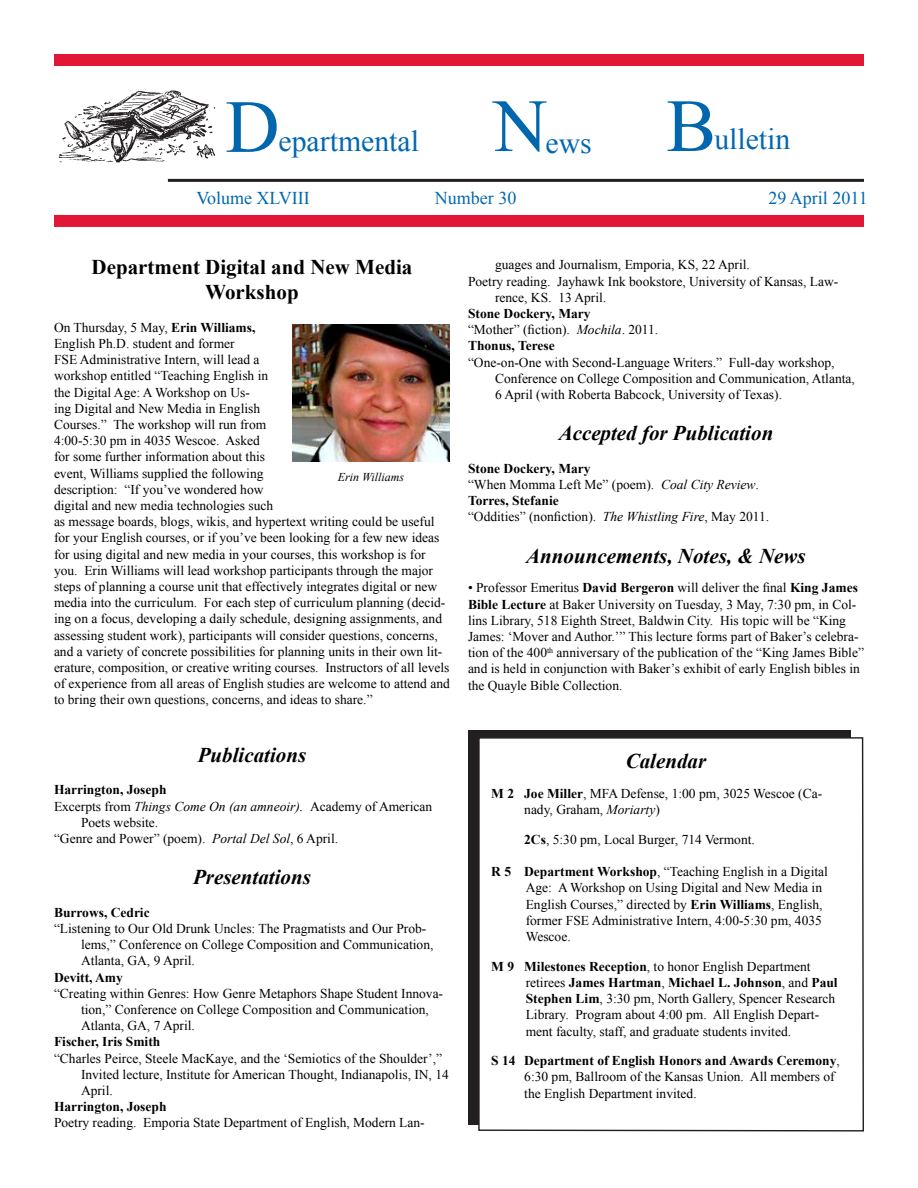
<style>
.page{position:relative;width:918px;height:1188px;background:#fff}
.page>*{position:absolute;margin:0;border:0;box-sizing:border-box;transform-origin:0 0}
.t1{font:75px "Times New Roman";color:#0067af}
.t2{font:29.7px "Times New Roman";color:#0067af}
.t3{font:italic 700 21px "Times New Roman";color:#000}
.t4{font:700 21px "Times New Roman";color:#000}
.t5{font:18px "Times New Roman";color:#0067af}
.t6{font:13.5px/16.2px "Times New Roman";color:#000}
.t7{font:700 13.5px "Times New Roman";color:#000}
.t8{font:italic 12px "Times New Roman";color:#000}
.s1{font-weight:700}
.s2{font-style:italic}
</style>
<div class="page">
<div style="left:468px;top:730px;width:382px;height:394px;background:#231f20"></div>
<div style="left:478px;top:736px;width:386px;height:396px;background:#fff"></div>
<div style="left:54px;top:54px;width:810px;height:12px;background:#e21736"></div>
<hr style="left:168px;top:179px;width:696px;height:3px;background:#231f20">
<div style="left:54px;top:215px;width:810px;height:12px;background:#e21736"></div>
<img style="left:59px;top:89px;width:156px;height:73px">
<img style="left:292px;top:325px;width:158px;height:137px">
<p class="t1" style="left:225px;top:76px;width:56px">D</p>
<p class="t1" style="left:493px;top:75px;width:56px">N</p>
<p class="t1" style="left:666px;top:75px;width:52px">B</p>
<p class="t2" style="left:279px;top:121px;width:142px">epartmental</p>
<p class="t2" style="left:546px;top:123px;width:48px">ews</p>
<p class="t2" style="left:714px;top:119px;width:77px">ulletin</p>
<p class="t5" style="left:196px;top:185px;width:115px">Volume XLVIII</p>
<p class="t5" style="left:435px;top:185px;width:83px">Number 30</p>
<p class="t5" style="left:768px;top:185px;width:101px">29 April 2011</p>
<p class="t4" style="left:92px;top:253px;width:322px">Department Digital and New Media</p>
<p class="t4" style="left:205px;top:278px;width:95px">Workshop</p>
<p class="t6" style="left:54px;top:319px;width:397px">On Thursday, 5 May, <span class="s1">Erin Williams,<br></span>English Ph.D. student and former<br>FSE Administrative Intern, will lead a<br>workshop entitled “Teaching English in<br>the Digital Age: A Workshop on Us-<br>ing Digital and New Media in English<br>Courses.” The workshop will run from<br>4:00-5:30 pm in 4035 Wescoe. Asked<br>for some further information about this<br>event, Williams supplied the following<br>description: “If you’ve wondered how<br>digital and new media technologies such<br>as message boards, blogs, wikis, and hypertext writing could be useful for your English courses, or if you’ve been looking for a few new ideas for using digital and new media in your courses, this workshop is for you. Erin Williams will lead workshop participants through the major steps of planning a course unit that effectively integrates digital or new media into the curriculum. For each step of curriculum planning (decid&shy;ing on a focus, developing a daily schedule, designing assignments, and assessing student work), participants will consider questions, concerns, and a variety of concrete possibilities for planning units in their own lit&shy;erature, composition, or creative writing courses. Instructors of all levels of experience from all areas of English studies are welcome to attend and to bring their own questions, concerns, and ideas to share.”</p>
<p class="t8" style="left:338px;top:469px;width:68px">Erin Williams</p>
<p class="t3" style="left:198px;top:740px;width:110px">Publications</p>
<p class="t7" style="left:54px;top:781px;width:114px">Harrington, Joseph</p>
<p class="t6" style="left:81px;top:798px;width:353px;text-indent:-27px">Excerpts from <span class="s2">Things Come On (an amneoir).</span> Academy of American<br>Poets website.</p>
<p class="t6" style="left:54px;top:830px;width:286px">“Genre and Power” (poem). <span class="s2">Portal Del Sol</span>, 6 April.</p>
<p class="t3" style="left:193px;top:863px;width:119px">Presentations</p>
<p class="t7" style="left:54px;top:903px;width:97px">Burrows, Cedric</p>
<p class="t6" style="left:81px;top:920px;width:354px;text-indent:-27px">“Listening to Our Old Drunk Uncles: The Pragmatists and Our Prob&shy;lems,” Conference on College Composition and Communication,<br>Atlanta, GA, 9 April.</p>
<p class="t7" style="left:54px;top:968px;width:70px">Devitt, Amy</p>
<p class="t6" style="left:81px;top:985px;width:364px;text-indent:-27px">“Creating within Genres: How Genre Metaphors Shape Student Innova&shy;tion,” Conference on College Composition and Communication,<br>Atlanta, GA, 7 April.</p>
<p class="t7" style="left:54px;top:1033px;width:108px">Fischer, Iris Smith</p>
<p class="t6" style="left:81px;top:1050px;width:369px;text-indent:-27px">“Charles Peirce, Steele MacKaye, and the ‘Semiotics of the Shoulder’,”<br>Invited lecture, Institute for American Thought, Indianapolis, IN, 14<br>April.</p>
<p class="t7" style="left:54px;top:1097px;width:114px">Harrington, Joseph</p>
<p class="t6" style="left:54px;top:1115px;width:372px">Poetry reading. Emporia State Department of English, Modern Lan-</p>
<p class="t6" style="left:495px;top:257px;width:256px">guages and Journalism, Emporia, KS, 22 April.</p>
<p class="t6" style="left:495px;top:273px;width:345px;text-indent:-27px">Poetry reading. Jayhawk Ink bookstore, University of Kansas, Law&shy;rence, KS. 13 April.</p>
<p class="t7" style="left:468px;top:304px;width:124px">Stone Dockery, Mary</p>
<p class="t6" style="left:468px;top:321px;width:192px">“Mother” (fiction). <span class="s2">Mochila</span>. 2011.</p>
<p class="t7" style="left:468px;top:337px;width:88px">Thonus, Terese</p>
<p class="t6" style="left:495px;top:354px;width:361px;text-indent:-27px">“One-on-One with Second-Language Writers.” Full-day workshop,<br>Conference on College Composition and Communication, Atlanta,<br>6 April (with Roberta Babcock, University of Texas).</p>
<p class="t3" style="left:559px;top:419px;width:216px">Accepted for Publication</p>
<p class="t7" style="left:468px;top:459px;width:124px">Stone Dockery, Mary</p>
<p class="t6" style="left:468px;top:476px;width:292px">“When Momma Left Me” (poem). <span class="s2">Coal City Review</span>.</p>
<p class="t7" style="left:468px;top:491px;width:92px">Torres, Stefanie</p>
<p class="t6" style="left:468px;top:509px;width:303px">“Oddities” (nonfiction). <span class="s2">The Whistling Fire</span>, May 2011.</p>
<p class="t3" style="left:526px;top:541px;width:281px">Announcements, Notes, &amp; News</p>
<p class="t6" style="left:468px;top:580px;width:398px">• Professor Emeritus <span class="s1">David Bergeron</span> will deliver the final <span class="s1">King James Bible Lecture</span> at Baker University on Tuesday, 3 May, 7:30 pm, in Col&shy;lins Library, 518 Eighth Street, Baldwin City. His topic will be “King James: ‘Mover and Author.’” This lecture forms part of Baker’s celebra&shy;tion of the 400<sup>th</sup> anniversary of the publication of the “King James Bible” and is held in conjunction with Baker’s exhibit of early English bibles in the Quayle Bible Collection.</p>
<p class="t3" style="left:626px;top:747px;width:82px">Calendar</p>
<p class="t6" style="left:524px;top:785px;width:299px;text-indent:-33px"><span class="s1">M 2 Joe Miller</span>, MFA Defense, 1:00 pm, 3025 Wescoe (Ca&shy;nady, Graham, <span class="s2">Moriarty</span>)</p>
<p class="t6" style="left:524px;top:831px;width:232px"><span class="s1">2Cs</span>, 5:30 pm, Local Burger, 714 Vermont.</p>
<p class="t6" style="left:526px;top:863px;width:304px;text-indent:-34px"><span class="s1">R 5 Department Workshop</span>, “Teaching English in a Digital Age: A Workshop on Using Digital and New Media in English Courses,” directed by <span class="s1">Erin Williams</span>, English, former FSE Administrative Intern, 4:00-5:30 pm, 4035<br>Wescoe.</p>
<p class="t6" style="left:526px;top:958px;width:313px;text-indent:-34px"><span class="s1">M 9 Milestones Reception</span>, to honor English Department retirees <span class="s1">James Hartman</span>, <span class="s1">Michael L. Johnson</span>, and <span class="s1">Paul Stephen Lim</span>, 3:30 pm, North Gallery, Spencer Research Library. Program about 4:00 pm. All English Depart&shy;ment faculty, staff, and graduate students invited.</p>
<p class="t6" style="left:524px;top:1052px;width:317px;text-indent:-33px"><span class="s1">S 14 Department of English Honors and Awards Ceremony</span>,<br>6:30 pm, Ballroom of the Kansas Union. All members of the English Department invited.</p>
</div>
